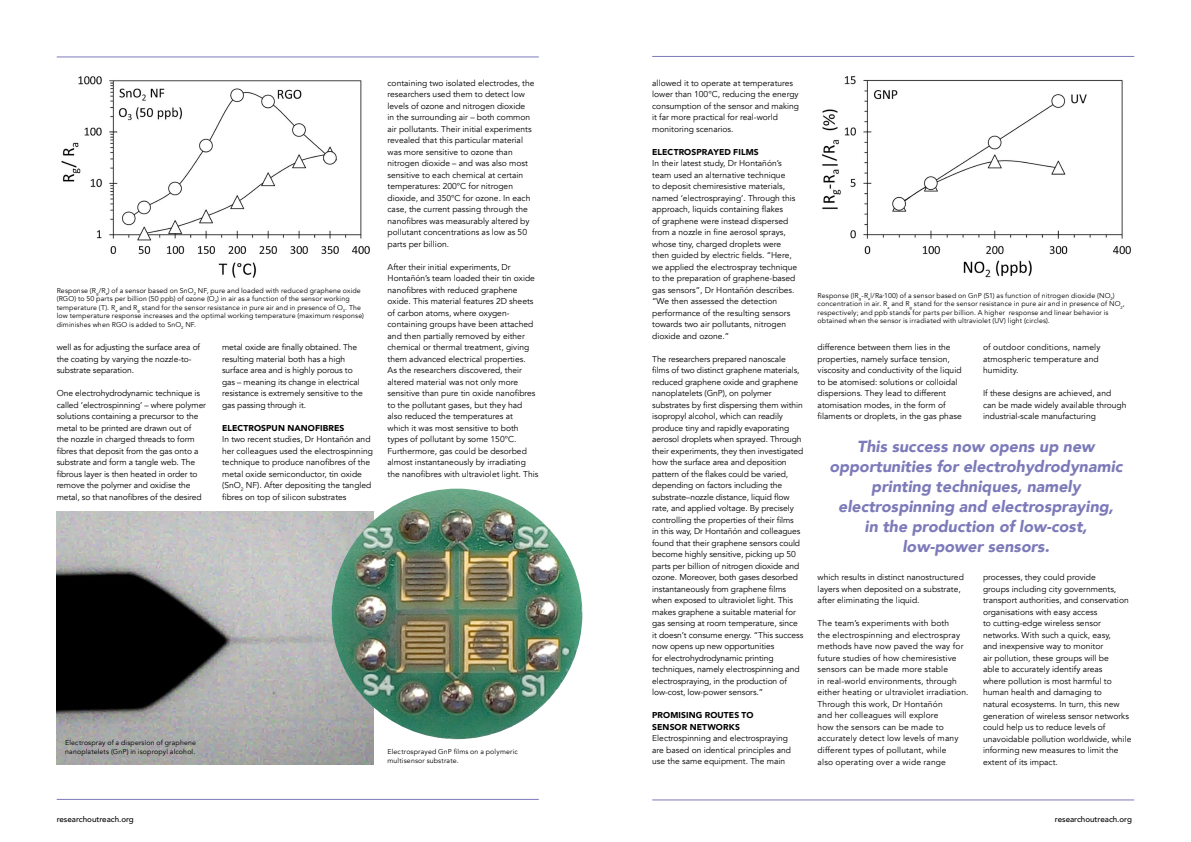
<style>
.page{position:relative;width:1191px;height:842px;background:#fff}
.page>*{position:absolute;margin:0;border:0;box-sizing:border-box;transform-origin:0 0}
.t1{font:italic 900 16px/20px "Avenir";color:#7c7ab9;text-align:center}
.t2{font:8.5px/11.5px "Avenir";color:#000}
.t3{font:900 8.5px/11.5px "Avenir";letter-spacing:.01em;color:#000}
.t4{font:500 8px "Avenir";color:#000}
.t5{font:7px/8.5px "Avenir";letter-spacing:.02em;color:#000}
</style>
<div class="page">
<hr style="left:652px;top:800px;width:482px;height:1px;background:#7c7ab9">
<hr style="left:57px;top:799px;width:482px;height:1px;background:#7c7ab9">
<hr style="left:652px;top:56px;width:482px;height:1px;background:#7c7ab9">
<hr style="left:57px;top:57px;width:482px;height:1px;background:#7c7ab9">
<img style="left:61px;top:76px;width:309px;height:202px">
<img style="left:57px;top:511px;width:316px;height:253px">
<img style="left:332px;top:489px;width:250px;height:250px;border-radius:125px">
<img style="left:822px;top:76px;width:309px;height:202px">
<p class="t2" style="left:387px;top:77px;width:148px">containing two isolated electrodes, the researchers used them to detect low levels of ozone and nitrogen dioxide<br>in the surrounding air – both common air pollutants. Their initial experiments revealed that this particular material was more sensitive to ozone than nitrogen dioxide – and was also most sensitive to each chemical at certain temperatures: 200°C for nitrogen dioxide, and 350°C for ozone. In each case, the current passing through the nanofibres was measurably altered by pollutant concentrations as low as 50 parts per billion.</p>
<p class="t2" style="left:387px;top:261px;width:152px">After their initial experiments, Dr Hontañón’s team loaded their tin oxide nanofibres with reduced graphene oxide. This material features 2D sheets of carbon atoms, where oxygen&shy;containing groups have been attached and then partially removed by either chemical or thermal treatment, giving them advanced electrical properties.<br>As the researchers discovered, their altered material was not only more sensitive than pure tin oxide nanofibres to the pollutant gases, but they had also reduced the temperatures at<br>which it was most sensitive to both types of pollutant by some 150°C.<br>Furthermore, gas could be desorbed almost instantaneously by irradiating the nanofibres with ultraviolet light. This</p>
<p class="t2" style="left:652px;top:77px;width:148px">allowed it to operate at temperatures lower than 100°C, reducing the energy consumption of the sensor and making it far more practical for real-world monitoring scenarios.</p>
<p class="t3" style="left:652px;top:146px;width:108px">ELECTROSPRAYED FILMS</p>
<p class="t2" style="left:652px;top:158px;width:146px">In their latest study, Dr Hontañón’s team used an alternative technique<br>to deposit chemiresistive materials, named ‘electrospraying’. Through this approach, liquids containing flakes<br>of graphene were instead dispersed from a nozzle in fine aerosol sprays, whose tiny, charged droplets were then guided by electric fields. “Here, we applied the electrospray technique to the preparation of graphene-based gas sensors”, Dr Hontañón describes. “We then assessed the detection performance of the resulting sensors towards two air pollutants, nitrogen dioxide and ozone.”</p>
<p class="t2" style="left:652px;top:353px;width:153px">The researchers prepared nanoscale films of two distinct graphene materials, reduced graphene oxide and graphene nanoplatelets (GnP), on polymer substrates by first dispersing them within isopropyl alcohol, which can readily produce tiny and rapidly evaporating aerosol droplets when sprayed. Through their experiments, they then investigated how the surface area and deposition pattern of the flakes could be varied, depending on factors including the substrate–nozzle distance, liquid flow rate, and applied voltage. By precisely controlling the properties of their films<br>in this way, Dr Hontañón and colleagues found that their graphene sensors could become highly sensitive, picking up 50 parts per billion of nitrogen dioxide and ozone. Moreover, both gases desorbed instantaneously from graphene films when exposed to ultraviolet light. This makes graphene a suitable material for gas sensing at room temperature, since it doesn’t consume energy. “This success now opens up new opportunities<br>for electrohydrodynamic printing techniques, namely electrospinning and electrospraying, in the production of low-cost, low-power sensors.”</p>
<p class="t3" style="left:652px;top:709px;width:103px">PROMISING ROUTES TO<br>SENSOR NETWORKS</p>
<p class="t2" style="left:652px;top:733px;width:140px">Electrospinning and electrospraying are based on identical principles and use the same equipment. The main</p>
<p class="t5" style="left:57px;top:286px;width:309px">Response (R<sub>g</sub>/R<sub>a</sub>) of a sensor based on SnO<sub>2</sub> NF, pure and loaded with reduced graphene oxide (RGO) to 50 parts per billion (50 ppb) of ozone (O<sub>3</sub>) in air as a function of the sensor working temperature (T). R<sub>a</sub> and R<sub>g</sub> stand for the sensor resistance in pure air and in presence of O<sub>3</sub>. The low temperature response increases and the optimal working temperature (maximum response) diminishes when RGO is added to SnO<sub>2</sub> NF.</p>
<p class="t5" style="left:817px;top:291px;width:308px">Response (|R<sub>g</sub>-R<sub>a</sub>|/Ra·100) of a sensor based on GnP (S1) as function of nitrogen dioxide (NO<sub>2</sub>) concentration in air. R<sub>a</sub> and R<sub>g</sub> stand for the sensor resistance in pure air and in presence of NO<sub>2</sub>, respectively; and ppb stands for parts per billion. A higher response and linear behavior is obtained when the sensor is irradiated with ultraviolet (UV) light (circles).</p>
<p class="t2" style="left:222px;top:342px;width:142px">metal oxide are finally obtained. The resulting material both has a high surface area and is highly porous to gas – meaning its change in electrical resistance is extremely sensitive to the gas passing through it.</p>
<p class="t3" style="left:222px;top:422px;width:124px">ELECTROSPUN NANOFIBRES</p>
<p class="t2" style="left:222px;top:434px;width:152px">In two recent studies, Dr Hontañón and her colleagues used the electrospinning technique to produce nanofibres of the metal oxide semiconductor, tin oxide (SnO<sub>2</sub> NF). After depositing the tangled fibres on top of silicon substrates</p>
<p class="t2" style="left:57px;top:342px;width:145px">well as for adjusting the surface area of the coating by varying the nozzle-to&shy;substrate separation.</p>
<p class="t2" style="left:57px;top:388px;width:151px">One electrohydrodynamic technique is called ‘electrospinning’ – where polymer solutions containing a precursor to the metal to be printed are drawn out of<br>the nozzle in charged threads to form fibres that deposit from the gas onto a substrate and form a tangle web. The fibrous layer is then heated in order to remove the polymer and oxidise the metal, so that nanofibres of the desired</p>
<p class="t2" style="left:817px;top:342px;width:146px">difference between them lies in the properties, namely surface tension, viscosity and conductivity of the liquid to be atomised: solutions or colloidal dispersions. They lead to different atomisation modes, in the form of filaments or droplets, in the gas phase</p>
<p class="t2" style="left:983px;top:342px;width:119px">of outdoor conditions, namely atmospheric temperature and humidity.</p>
<p class="t2" style="left:983px;top:388px;width:145px">If these designs are achieved, and can be made widely available through industrial-scale manufacturing</p>
<h1 class="t1" style="left:829px;top:437px;width:295px">This success now opens up new opportunities for electrohydrodynamic printing techniques, namely electrospinning and electrospraying,<br>in the production of low-cost, low-power sensors.</h1>
<p class="t2" style="left:817px;top:572px;width:148px">which results in distinct nanostructured layers when deposited on a substrate, after eliminating the liquid.</p>
<p class="t2" style="left:817px;top:618px;width:152px">The team’s experiments with both<br>the electrospinning and electrospray methods have now paved the way for future studies of how chemiresistive sensors can be made more stable<br>in real-world environments, through either heating or ultraviolet irradiation.<br>Through this work, Dr Hontañón<br>and her colleagues will explore<br>how the sensors can be made to accurately detect low levels of many different types of pollutant, while<br>also operating over a wide range</p>
<p class="t2" style="left:983px;top:572px;width:150px">processes, they could provide<br>groups including city governments, transport authorities, and conservation organisations with easy access<br>to cutting-edge wireless sensor networks. With such a quick, easy,<br>and inexpensive way to monitor<br>air pollution, these groups will be<br>able to accurately identify areas<br>where pollution is most harmful to human health and damaging to<br>natural ecosystems. In turn, this new generation of wireless sensor networks could help us to reduce levels of unavoidable pollution worldwide, while informing new measures to limit the extent of its impact.</p>
<p class="t5" style="left:65px;top:739px;width:132px">Electrospray of a dispersion of graphene nanoplatelets (GnP) in isopropyl alcohol.</p>
<p class="t5" style="left:387px;top:748px;width:132px">Electrosprayed GnP films on a polymeric multisensor substrate.</p>
<p class="t4" style="left:57px;top:812px;width:79px">researchoutreach.org</p>
<p class="t4" style="left:1054px;top:812px;width:79px">researchoutreach.org</p>
</div>
